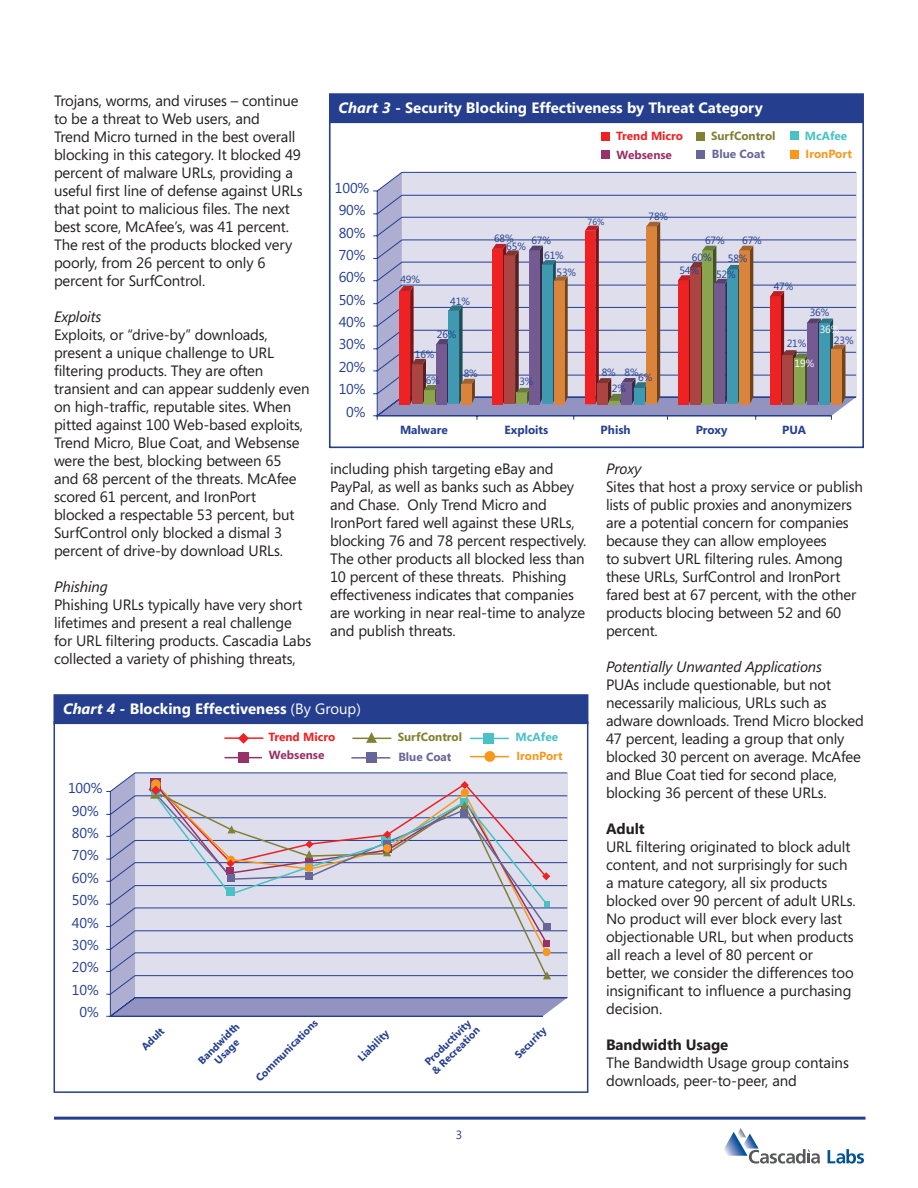
<style>
.page{position:relative;width:918px;height:1188px;background:#fff}
.page>*{position:absolute;margin:0;border:0;box-sizing:border-box;transform-origin:0 0}
.t1{font:15px/18px "Segoe";letter-spacing:-.01em;color:#231f20}
.t2{font:700 15px "Segoe";color:#fff}
.t3{font:italic 15px "Segoe";letter-spacing:-.01em;color:#231f20}
.t4{font:700 15px "Segoe";letter-spacing:-.005em;color:#231f20}
.t5{font:14.25px/22.4px "Segoe";letter-spacing:-.01em;color:#253f8e;text-align:justify}
.t6{font:12px "Segoe";color:#253f8e}
.t7{font:700 11.85px "Segoe";color:#253f8e}
.t8{font:700 11.85px "Segoe";color:#7f8133}
.t9{font:700 11.85px "Segoe";color:#ee2123}
.t10{font:700 11.85px "Segoe";color:#983166}
.t11{font:700 11.85px "Segoe";color:#669}
.t12{font:700 11.85px "Segoe";color:#f7981d}
.t13{font:700 11.85px "Segoe";color:#48c2c4}
.t14{font:10.5px/7.9px "Segoe";letter-spacing:-.01em;color:#253f8e}
.t15{font:700 10.5px/11.2px "Segoe";color:#253f8e;text-align:center}
.t16{font:10.5px "Segoe";color:#fff}
.t17{font:9px "Segoe";color:#253f8e}
.s1{font-style:italic}
.s2{font-weight:400}
</style>
<div class="page">
<hr style="left:471px;top:756px;width:37px;height:1px;background:#f7981d">
<div style="left:484px;top:751px;width:11px;height:11px;background:#f7981d;border-radius:50%"></div>
<hr style="left:225px;top:737px;width:38px;height:2px;background:#ee2123">
<svg style="left:238px;top:733px;width:11px;height:11px"></svg>
<hr style="left:225px;top:757px;width:37px;height:1px;background:#983166">
<hr style="left:353px;top:738px;width:38px;height:1px;background:#7f8133">
<svg style="left:366px;top:732px;width:11px;height:11px"></svg>
<hr style="left:352px;top:757px;width:38px;height:2px;background:#669">
<div style="left:366px;top:752px;width:11px;height:11px;background:#669"></div>
<div style="left:238px;top:752px;width:11px;height:11px;background:#983166"></div>
<hr style="left:471px;top:738px;width:37px;height:1px;background:#48c2c4">
<div style="left:54px;top:694px;width:534px;height:30px;background:#253f8e;border:2px solid #253f8e"></div>
<div style="left:54px;top:721px;width:534px;height:372px;border:2px solid #253f8e"></div>
<div style="left:483px;top:733px;width:11px;height:11px;background:#48c2c4"></div>
<svg style="left:110px;top:773px;width:457px;height:243px;background:#cbcadd"></svg>
<div style="left:329px;top:93px;width:535px;height:30px;background:#253f8e;border:2px solid #253f8e"></div>
<div style="left:329px;top:120px;width:535px;height:328px;border:2px solid #253f8e"></div>
<svg style="left:373px;top:171px;width:484px;height:249px"></svg>
<svg style="left:377px;top:172px;width:479px;height:244px;background:#bba8b3"></svg>
<div style="left:601px;top:132px;width:9px;height:9px;background:#ee2123"></div>
<div style="left:601px;top:150px;width:9px;height:9px;background:#983166"></div>
<div style="left:696px;top:132px;width:9px;height:9px;background:#7f8133"></div>
<div style="left:696px;top:150px;width:9px;height:8px;background:#669"></div>
<div style="left:790px;top:131px;width:9px;height:9px;background:#48c2c4"></div>
<div style="left:790px;top:150px;width:9px;height:8px;background:#f7981d"></div>
<svg style="left:828px;top:1149px;width:36px;height:15px"></svg>
<svg style="left:724px;top:1128px;width:96px;height:36px"></svg>
<hr style="left:54px;top:1117px;width:812px;height:3px;background:#253f8e">
<p class="t1" style="left:54px;top:91px;width:250px">Trojans, worms, and viruses – continue to be a threat to Web users, and<br>Trend Micro turned in the best overall blocking in this category. It blocked 49 percent of malware URLs, providing a useful first line of defense against URLs that point to malicious files. The next best score, McAfee’s, was 41 percent.<br>The rest of the products blocked very poorly, from 26 percent to only 6 percent for SurfControl.</p>
<p class="t3" style="left:54px;top:308px;width:49px">Exploits</p>
<p class="t1" style="left:54px;top:325px;width:257px">Exploits, or “drive-by” downloads, present a unique challenge to URL filtering products. They are often transient and can appear suddenly even on high-traffic, reputable sites. When pitted against 100 Web-based exploits, Trend Micro, Blue Coat, and Websense were the best, blocking between 65 and 68 percent of the threats. McAfee scored 61 percent, and IronPort blocked a respectable 53 percent, but SurfControl only blocked a dismal 3 percent of drive-by download URLs.</p>
<p class="t3" style="left:54px;top:578px;width:55px">Phishing</p>
<p class="t1" style="left:54px;top:595px;width:259px">Phishing URLs typically have very short lifetimes and present a real challenge for URL filtering products. Cascadia Labs collected a variety of phishing threats,</p>
<p class="t2" style="left:339px;top:97px;width:426px"><span class="s1">Chart 3</span> - Security Blocking Effectiveness by Threat Category</p>
<p class="t13" style="left:805px;top:127px;width:44px">McAfee</p>
<p class="t12" style="left:806px;top:146px;width:48px">IronPort</p>
<p class="t8" style="left:711px;top:128px;width:66px">SurfControl</p>
<p class="t11" style="left:712px;top:146px;width:55px">Blue Coat</p>
<p class="t9" style="left:616px;top:128px;width:68px">Trend Micro</p>
<p class="t10" style="left:617px;top:146px;width:57px">Websense</p>
<p class="t5" style="left:335px;top:176px;width:36px">100%</p>
<p class="t5" style="left:339px;top:199px;width:28px">90%</p>
<p class="t14" style="left:649px;top:212px;width:21px">78%</p>
<p class="t17" style="left:588px;top:215px;width:18px">76%</p>
<p class="t5" style="left:339px;top:221px;width:28px">80%</p>
<p class="t14" style="left:506px;top:234px;width:21px;text-indent:-12px">68%<br>65%</p>
<p class="t14" style="left:705px;top:236px;width:21px">67%</p>
<p class="t14" style="left:716px;top:270px;width:21px">52%</p>
<p class="t14" style="left:742px;top:236px;width:21px">67%</p>
<p class="t14" style="left:544px;top:233px;width:21px;line-height:14.2px;text-indent:-13px">67%<br>61%</p>
<p class="t14" style="left:556px;top:268px;width:21px">53%</p>
<p class="t5" style="left:339px;top:243px;width:28px">70% 60% 50% 40%</p>
<p class="t14" style="left:692px;top:253px;width:21px">60%</p>
<p class="t14" style="left:728px;top:254px;width:21px">58%</p>
<p class="t14" style="left:679px;top:266px;width:21px">54%</p>
<p class="t14" style="left:400px;top:275px;width:21px">49%</p>
<p class="t14" style="left:774px;top:282px;width:21px">47%</p>
<p class="t14" style="left:450px;top:297px;width:21px">41%</p>
<p class="t14" style="left:810px;top:308px;width:21px">36%</p>
<p class="t16" style="left:820px;top:322px;width:21px">36%</p>
<p class="t14" style="left:834px;top:336px;width:21px">23%</p>
<p class="t14" style="left:437px;top:331px;width:21px">26%</p>
<p class="t5" style="left:339px;top:333px;width:28px;text-align:center">30%<br>20%<br>10%<br>0%</p>
<p class="t14" style="left:787px;top:340px;width:21px">21%</p>
<p class="t16" style="left:795px;top:356px;width:21px">19%</p>
<p class="t14" style="left:415px;top:350px;width:21px">16%</p>
<p class="t14" style="left:426px;top:376px;width:16px">6%</p>
<p class="t14" style="left:612px;top:363px;width:16px;line-height:16.4px;text-indent:-10px">8%<br>2%</p>
<p class="t14" style="left:624px;top:368px;width:16px">8%</p>
<p class="t14" style="left:464px;top:369px;width:16px">8%</p>
<p class="t14" style="left:638px;top:373px;width:16px">6%</p>
<p class="t14" style="left:519px;top:377px;width:16px">3%</p>
<p class="t7" style="left:400px;top:421px;width:49px">Malware</p>
<p class="t7" style="left:505px;top:421px;width:45px">Exploits</p>
<p class="t7" style="left:601px;top:421px;width:31px">Phish</p>
<p class="t7" style="left:696px;top:421px;width:33px">Proxy</p>
<p class="t7" style="left:782px;top:421px;width:25px">PUA</p>
<p class="t1" style="left:330px;top:459px;width:258px">including phish targeting eBay and PayPal, as well as banks such as Abbey and Chase. Only Trend Micro and IronPort fared well against these URLs, blocking 76 and 78 percent respectively.<br>The other products all blocked less than 10 percent of these threats. Phishing effectiveness indicates that companies are working in near real-time to analyze and publish threats.</p>
<p class="t3" style="left:606px;top:460px;width:37px">Proxy</p>
<p class="t1" style="left:606px;top:477px;width:258px">Sites that host a proxy service or publish lists of public proxies and anonymizers are a potential concern for companies because they can allow employees<br>to subvert URL filtering rules. Among these URLs, SurfControl and IronPort fared best at 67 percent, with the other products blocing between 52 and 60 percent.</p>
<p class="t3" style="left:606px;top:658px;width:218px">Potentially Unwanted Applications</p>
<p class="t1" style="left:606px;top:675px;width:259px">PUAs include questionable, but not necessarily malicious, URLs such as adware downloads. Trend Micro blocked 47 percent, leading a group that only blocked 30 percent on average. McAfee and Blue Coat tied for second place, blocking 36 percent of these URLs.</p>
<p class="t4" style="left:606px;top:818px;width:40px">Adult</p>
<p class="t1" style="left:606px;top:837px;width:251px">URL filtering originated to block adult content, and not surprisingly for such a mature category, all six products blocked over 90 percent of adult URLs.<br>No product will ever block every last objectionable URL, but when products all reach a level of 80 percent or better, we consider the differences too insignificant to influence a purchasing decision.</p>
<p class="t4" style="left:606px;top:1034px;width:124px">Bandwidth Usage</p>
<p class="t1" style="left:606px;top:1053px;width:244px">The Bandwidth Usage group contains downloads, peer-to-peer, and</p>
<p class="t2" style="left:63px;top:698px;width:299px"><span class="s1">Chart 4 -</span> Blocking Effectiveness <span class="s2">(By Group)</span></p>
<p class="t8" style="left:398px;top:728px;width:66px">SurfControl</p>
<p class="t11" style="left:398px;top:748px;width:55px">Blue Coat</p>
<p class="t13" style="left:516px;top:728px;width:44px">McAfee</p>
<p class="t12" style="left:516px;top:747px;width:48px">IronPort</p>
<p class="t9" style="left:268px;top:729px;width:68px">Trend Micro</p>
<p class="t10" style="left:269px;top:746px;width:57px">Websense</p>
<p class="t5" style="left:68px;top:777px;width:36px">100%</p>
<p class="t5" style="left:72px;top:799px;width:28px">90%</p>
<p class="t5" style="left:72px;top:821px;width:28px">80%</p>
<p class="t5" style="left:72px;top:844px;width:28px">70% 60% 50% 40%</p>
<p class="t5" style="left:72px;top:933px;width:28px;text-align:center">30%<br>20%<br>10%<br>0%</p>
<p class="t15" style="left:196px;top:1058px;width:55px;rotate:-45deg">Bandwidth<br>Usage</p>
<p class="t15" style="left:253px;top:1075px;width:84px;rotate:-45deg">Communications</p>
<p class="t15" style="left:421px;top:1060px;width:64px;text-align:left;rotate:-45deg">Productivity &amp; Recreation</p>
<p class="t15" style="left:512px;top:1052px;width:41px;rotate:-45deg">Security</p>
<p class="t15" style="left:139px;top:1044px;width:29px;rotate:-45deg">Adult</p>
<p class="t15" style="left:355px;top:1055px;width:41px;rotate:-45deg">Liability</p>
<p class="t6" style="left:456px;top:1127px;width:8px">3</p>
</div>
